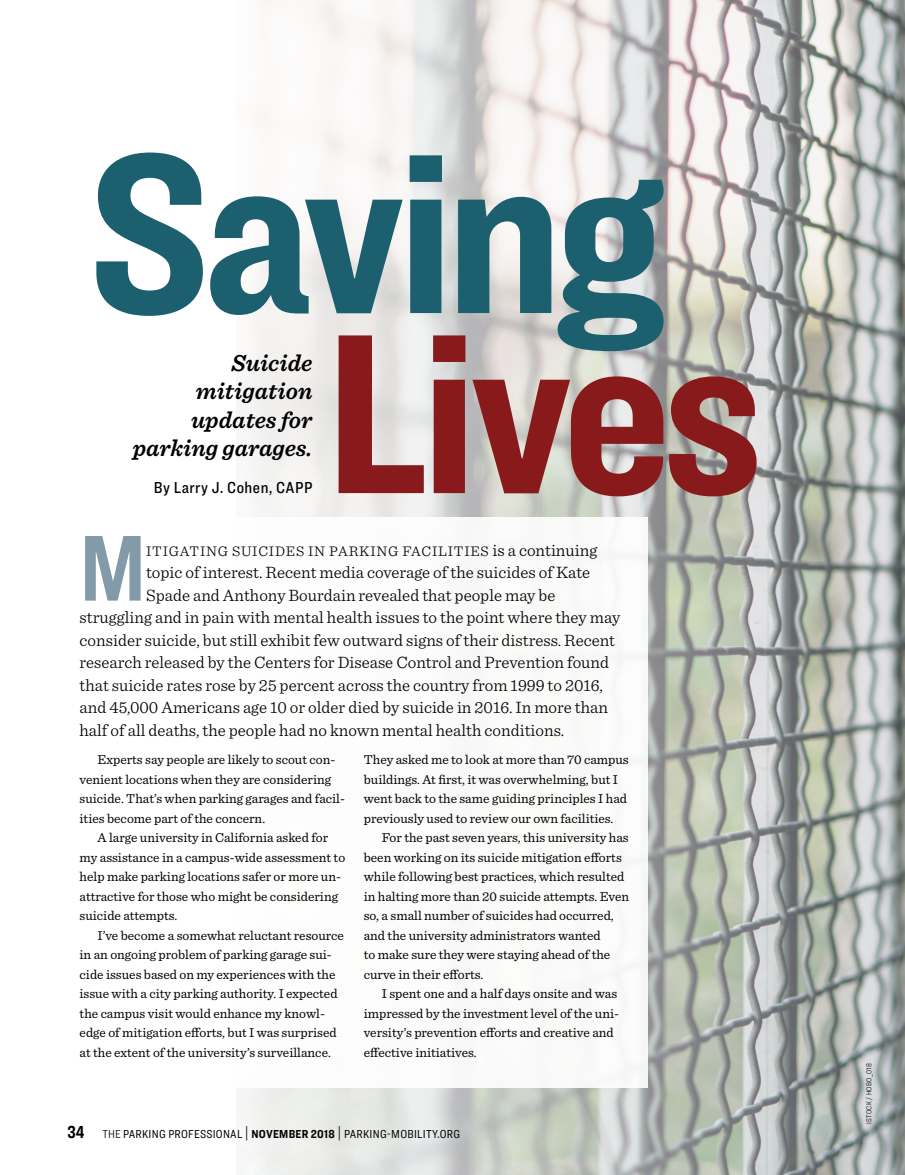
<style>
.page{position:relative;width:905px;height:1175px;background:#fff}
.page>*{position:absolute;margin:0;border:0;box-sizing:border-box;transform-origin:0 0}
.Dept_Headline{font:700 236.7px "Ringside Compressed";letter-spacing:-.03em;color:#1c5f6f;scale:1.1 1}
.Dept_Headline-2{font:700 236.7px "Ringside Compressed";letter-spacing:-.03em;color:#891a1c;scale:1.1 1}
.Feature_Graph_1{font:700 96.9px "Ringside Compressed";color:#839ba8}
.Feature_Deck{font:italic 600 24px/28.5px "Sentinel";color:#000;text-align:right}
.t1{font:700 18px "Ringside Compressed";color:#000}
.Feature_Graph_1-2{font:300 17.25px "Sentinel";color:#000}
.Department_Byline{font:500 16.5px "Ringside Condensed";letter-spacing:.03em;color:#000}
.Feature_Graph_1-3{font:300 14.7px "Sentinel";letter-spacing:.05em;color:#000}
.Text_Sentinel{font:13.5px/19.5px "Sentinel";color:#000}
.t2{font:12px "Ringside Condensed";letter-spacing:.02em;color:#000}
.Credit{font:300 7.5px "Ringside Condensed";letter-spacing:.03em;color:#000}
.s1{font-size:17.25px}
.s2{font-weight:300}
.s3{font-size:15.6px}
.s4{font-weight:700}
</style>
<div class="page">
<img style="left:236px;top:0;width:668px;height:1174px">
<div style="left:54px;top:517px;width:594px;height:571px;background:#fff"></div>
<p class="Dept_Headline" style="left:86px;top:69px;width:527px">Saving</p>
<p class="Dept_Headline-2" style="left:324px;top:249px;width:401px">Lives</p>
<p class="Feature_Deck" style="left:133px;top:347px;width:181px">Suicide mitigation updates for parking garages.</p>
<p class="Department_Byline" style="left:154px;top:475px;width:160px">By Larry J. Cohen, CAPP</p>
<p class="Feature_Graph_1" style="left:80px;top:501px;width:68px">M</p>
<p class="Feature_Graph_1-3" style="left:146px;top:539px;width:453px">ITIGATING SUICIDES IN PARKING FACILITIES <span class="s1">is a continuing</span></p>
<p class="Feature_Graph_1-2" style="left:146px;top:559px;width:445px">topic of interest. Recent media coverage of the suicides of Kate</p>
<p class="Feature_Graph_1-2" style="left:146px;top:582px;width:410px">Spade and Anthony Bourdain revealed that people may be</p>
<p class="Feature_Graph_1-2" style="left:80px;top:604px;width:542px">struggling and in pain with mental health issues to the point where they may</p>
<p class="Feature_Graph_1-2" style="left:80px;top:627px;width:537px">consider suicide, but still exhibit few outward signs of their distress. Recent</p>
<p class="Feature_Graph_1-2" style="left:80px;top:649px;width:531px">research released by the Centers for Disease Control and Prevention found</p>
<p class="Feature_Graph_1-2" style="left:80px;top:672px;width:525px">that suicide rates rose by 25 percent across the country from 1999 to 2016,</p>
<p class="Feature_Graph_1-2" style="left:80px;top:694px;width:530px">and 45,000 Americans age 10 or older died by suicide in 2016. In more than</p>
<p class="Feature_Graph_1-2" style="left:80px;top:717px;width:486px">half of all deaths, the people had no known mental health conditions.</p>
<p class="Text_Sentinel" style="left:80px;top:749px;width:267px;text-indent:18px">Experts say people are likely to scout con&shy;venient locations when they are considering suicide. That’s when parking garages and facil&shy;ities become part of the concern.</p>
<p class="Text_Sentinel" style="left:80px;top:827px;width:267px;text-indent:18px">A large university in California asked for my assistance in a campus-wide assessment to help make parking locations safer or more un&shy;attractive for those who might be considering suicide attempts.</p>
<p class="Text_Sentinel" style="left:80px;top:924px;width:266px;text-indent:18px">I’ve become a somewhat reluctant resource in an ongoing problem of parking garage sui&shy;cide issues based on my experiences with the issue with a city parking authority. I expected the campus visit would enhance my knowl&shy;edge of mitigation efforts, but I was surprised at the extent of the university’s surveillance.</p>
<p class="Text_Sentinel" style="left:364px;top:749px;width:266px">They asked me to look at more than 70 campus buildings. At first, it was overwhelming, but I went back to the same guiding principles I had previously used to review our own facilities.</p>
<p class="Text_Sentinel" style="left:364px;top:827px;width:267px;text-indent:18px">For the past seven years, this university has been working on its suicide mitigation efforts while following best practices, which resulted in halting more than 20 suicide attempts. Even so, a small number of suicides had occurred, and the university administrators wanted<br>to make sure they were staying ahead of the curve in their efforts.</p>
<p class="Text_Sentinel" style="left:364px;top:983px;width:257px;text-indent:18px">I spent one and a half days onsite and was impressed by the investment level of the uni&shy;versity’s prevention efforts and creative and effective initiatives.</p>
<p class="t1" style="left:68px;top:1119px;width:18px">34</p>
<p class="t2" style="left:102px;top:1125px;width:359px"><span class="s2">THE</span> PARKING PROFESSIONAL <span class="s3">|</span> <span class="s4">NOVEMBER 2018</span> <span class="s3">|</span> PARKING-MOBILITY.ORG</p>
<p class="Credit" style="left:863px;top:1123px;width:62px;rotate:-90deg">ISTOCK / HOBO_018</p>
</div>
